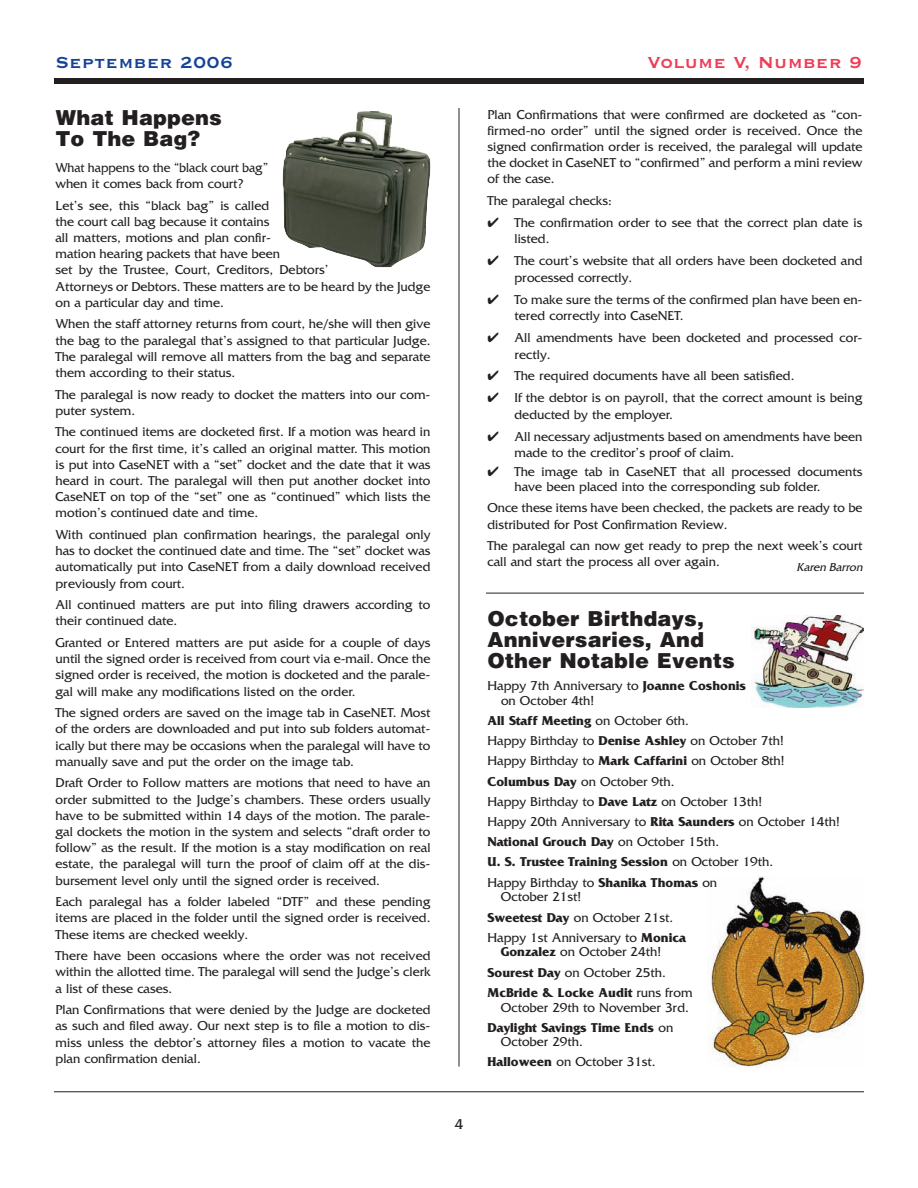
<style>
.page{position:relative;width:918px;height:1188px;background:#fff}
.page>*{position:absolute;margin:0;border:0;box-sizing:border-box;transform-origin:0 0}
.t1{font:900 21px/21px "Helvetica";color:#231f20}
.t2{font:700 21px "Copperplate Gothic BT";color:#ee3d56}
.t3{font:700 21px "Copperplate Gothic BT";color:#154398}
.t4{font:15px "Friz Quadrata";color:#231f20}
.t5{font:13.5px/16.2px "Friz Quadrata";color:#231f20}
.t6{font:700 13.5px/20.2px "Friz Quadrata";color:#231f20}
.t7{font:13.5px/16.2px "Friz Quadrata";color:#231f20;scale:.95 1}
.t8{font:italic 12px "Friz Quadrata";color:#231f20}
.s1{font-weight:700}
.s2{font-weight:400}
</style>
<div class="page">
<div style="left:54px;top:78px;width:810px;height:6px;background:#231f20"></div>
<hr style="left:54px;top:1092px;width:810px;height:1px;background:#231f20">
<hr style="left:459px;top:108px;width:1px;height:958px;background:#231f20">
<hr style="left:486px;top:593px;width:378px;height:1px;background:#231f20">
<img style="left:283px;top:111px;width:147px;height:156px">
<img style="left:710px;top:877px;width:154px;height:191px">
<img style="left:752px;top:615px;width:112px;height:93px">
<h1 class="t3" style="left:56px;top:49px;width:179px">September 2006</h1>
<h1 class="t2" style="left:648px;top:49px;width:216px">Volume V, Number 9</h1>
<h1 class="t1" style="left:56px;top:107px;width:168px">What Happens<br>To The Bag?</h1>
<p class="t7" style="left:56px;top:159px;width:226px">What happens to the “black court bag” when it comes back from court?</p>
<p class="t5" style="left:56px;top:197px;width:377px">Let’s see, this “black bag” is called<br>the court call bag because it contains<br>all matters, motions and plan confir-<br>mation hearing packets that have been<br>set by the Trustee, Court, Creditors, Debtors’<br>Attorneys or Debtors. These matters are to be heard by the Judge on a particular day and time.</p>
<p class="t5" style="left:56px;top:316px;width:377px;text-align:justify">When the staff attorney returns from court, he/she will then give the bag to the paralegal that’s assigned to that particular Judge.<br>The paralegal will remove all matters from the bag and separate them according to their status.</p>
<p class="t5" style="left:56px;top:386px;width:377px">The paralegal is now ready to docket the matters into our com&shy;puter system.</p>
<p class="t5" style="left:56px;top:424px;width:377px;text-align:justify">The continued items are docketed first. If a motion was heard in court for the first time, it’s called an original matter. This motion is put into CaseNET with a “set” docket and the date that it was heard in court. The paralegal will then put another docket into CaseNET on top of the “set” one as “continued” which lists the motion’s continued date and time.</p>
<p class="t5" style="left:56px;top:526px;width:377px;text-align:justify">With continued plan confirmation hearings, the paralegal only has to docket the continued date and time. The “set” docket was automatically put into CaseNET from a daily download received previously from court.</p>
<p class="t5" style="left:56px;top:596px;width:377px">All continued matters are put into filing drawers according to their continued date.</p>
<p class="t5" style="left:56px;top:634px;width:377px;text-align:justify">Granted or Entered matters are put aside for a couple of days until the signed order is received from court via e-mail. Once the signed order is received, the motion is docketed and the parale&shy;gal will make any modifications listed on the order.</p>
<p class="t5" style="left:56px;top:704px;width:377px;text-align:justify">The signed orders are saved on the image tab in CaseNET. Most of the orders are downloaded and put into sub folders automat&shy;ically but there may be occasions when the paralegal will have to manually save and put the order on the image tab.</p>
<p class="t5" style="left:56px;top:775px;width:377px;text-align:justify">Draft Order to Follow matters are motions that need to have an order submitted to the Judge’s chambers. These orders usually have to be submitted within 14 days of the motion. The parale&shy;gal dockets the motion in the system and selects “draft order to follow” as the result. If the motion is a stay modification on real estate, the paralegal will turn the proof of claim off at the dis&shy;bursement level only until the signed order is received.</p>
<p class="t5" style="left:56px;top:893px;width:377px;text-align:justify">Each paralegal has a folder labeled “DTF” and these pending items are placed in the folder until the signed order is received.<br>These items are checked weekly.</p>
<p class="t5" style="left:56px;top:947px;width:377px;text-align:justify">There have been occasions where the order was not received within the allotted time. The paralegal will send the Judge’s clerk a list of these cases.</p>
<p class="t5" style="left:56px;top:1001px;width:377px;text-align:justify">Plan Confirmations that were denied by the Judge are docketed as such and filed away. Our next step is to file a motion to dis&shy;miss unless the debtor’s attorney files a motion to vacate the plan confirmation denial.</p>
<p class="t4" style="left:455px;top:1115px;width:10px">4</p>
<p class="t5" style="left:487px;top:106px;width:377px;text-align:justify">Plan Confirmations that were confirmed are docketed as “con&shy;firmed-no order” until the signed order is received. Once the signed confirmation order is received, the paralegal will update the docket in CaseNET to “confirmed” and perform a mini review of the case.</p>
<p class="t5" style="left:487px;top:192px;width:126px">The paralegal checks:</p>
<p class="t5" style="left:514px;top:214px;width:350px;text-indent:-27px">✔ The confirmation order to see that the correct plan date is listed.</p>
<p class="t5" style="left:514px;top:252px;width:350px;text-indent:-27px">✔ The court’s website that all orders have been docketed and processed correctly.</p>
<p class="t5" style="left:514px;top:291px;width:350px;text-indent:-27px">✔ To make sure the terms of the confirmed plan have been en&shy;tered correctly into CaseNET.</p>
<p class="t5" style="left:514px;top:329px;width:350px;text-indent:-27px">✔ All amendments have been docketed and processed cor&shy;rectly.</p>
<p class="t5" style="left:487px;top:368px;width:309px">✔ The required documents have all been satisfied.</p>
<p class="t5" style="left:514px;top:389px;width:350px;text-indent:-27px">✔ If the debtor is on payroll, that the correct amount is being deducted by the employer.</p>
<p class="t5" style="left:514px;top:428px;width:350px;text-indent:-27px">✔ All necessary adjustments based on amendments have been made to the creditor’s proof of claim.</p>
<p class="t5" style="left:514px;top:464px;width:350px;line-height:15px;text-indent:-27px">✔ The image tab in CaseNET that all processed documents have been placed into the corresponding sub folder.</p>
<p class="t5" style="left:488px;top:500px;width:377px">Once these items have been checked, the packets are ready to be distributed for Post Confirmation Review.</p>
<p class="t5" style="left:488px;top:537px;width:377px">The paralegal can now get ready to prep the next week’s court call and start the process all over again.</p>
<p class="t8" style="left:797px;top:560px;width:69px">Karen Barron</p>
<h1 class="t1" style="left:488px;top:608px;width:249px">October Birthdays,<br>Anniversaries, And<br>Other Notable Events</h1>
<p class="t5" style="left:501px;top:678px;width:247px;line-height:14.5px;text-indent:-14px">Happy 7th Anniversary to <span class="s1">Joanne Coshonis </span>on October 4th!</p>
<p class="t5" style="left:487px;top:710px;width:354px;line-height:20.2px"><span class="s1">All Staff Meeting</span> on October 6th.<br>Happy Birthday to <span class="s1">Denise Ashley</span> on October 7th!<br>Happy Birthday to <span class="s1">Mark Caffarini</span> on October 8th!<br><span class="s1">Columbus Day</span> on October 9th.<br>Happy Birthday to <span class="s1">Dave Latz</span> on October 13th!<br>Happy 20th Anniversary to <span class="s1">Rita Saunders</span> on October 14th!<br><span class="s1">National Grouch Day</span> on October 15th.<br><span class="s1">U. S. Trustee Training Session</span> on October 19th.<br>Happy Birthday to <span class="s1">Shanika Thomas</span> on</p>
<p class="t5" style="left:487px;top:887px;width:200px;line-height:20.2px;text-indent:14px">October 21st!<br><span class="s1">Sweetest Day</span> on October 21st.<br>Happy 1st Anniversary to <span class="s1">Monica</span></p>
<p class="t6" style="left:487px;top:942px;width:207px;text-indent:14px">Gonzalez <span class="s2">on October 24th!<br></span>Sourest Day <span class="s2">on October 25th.<br></span>McBride &amp; Locke Audit <span class="s2">runs from</span></p>
<p class="t5" style="left:487px;top:997px;width:203px;line-height:20.2px;text-indent:14px">October 29th to November 3rd.<br><span class="s1">Daylight Savings Time Ends</span> on</p>
<p class="t5" style="left:487px;top:1032px;width:170px;line-height:20.1px;text-indent:14px">October 29th.<br><span class="s1">Halloween</span> on October 31st.</p>
</div>
